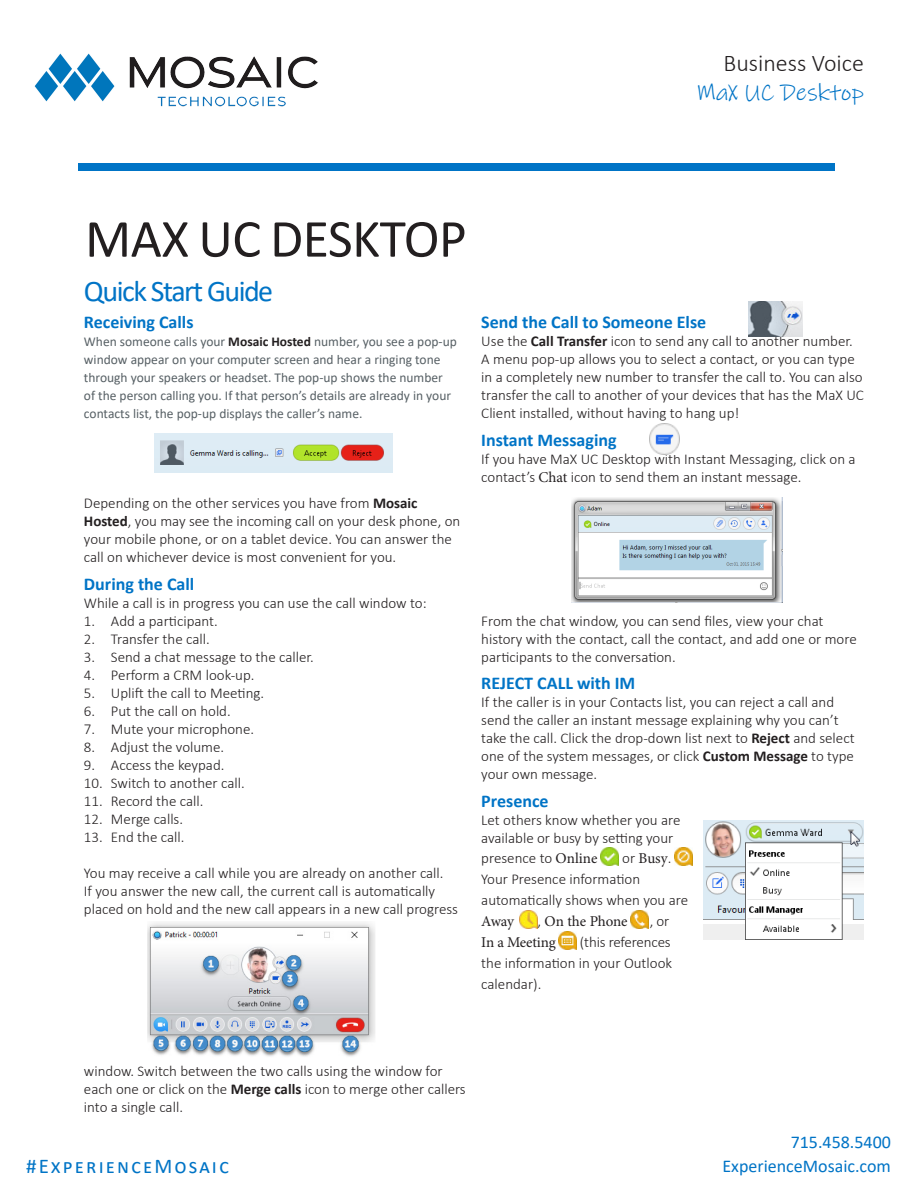
<style>
.page{position:relative;width:918px;height:1188px;background:#fff}
.page>*{position:absolute;margin:0;border:0;box-sizing:border-box;transform-origin:0 0}
.t1{font:54px "Calibri";letter-spacing:-.01em;color:#231f20}
.t2{font:30px "Calibri";letter-spacing:-.05em;color:#0074c6}
.t3{font:300 24px "Calibri";color:#231f20}
.t4{font:24px "Ink Free";color:#0074c6}
.t5{font:21px "Calibri";letter-spacing:.1em;color:#0074c6}
.Paragraph_Style_2{font:700 18px "Calibri";color:#0074c6}
.t6{font:18px "Calibri";color:#0074c6}
.Paragraph_Style_4{font:300 15px/18px "Calibri";color:#231f20}
.Paragraph_Style_4-2{font:15px "Minion Pro";letter-spacing:-.01em;color:#231f20}
.Paragraph_Style_4-3{font:13.5px/18px "Calibri";color:#576065}
.s1{font-weight:700;color:#231f20}
.s2{font-weight:700}
.s3{font-family:"Minion Pro";font-weight:400}
.s4{font-family:"Calibri";font-weight:300}
</style>
<div class="page">
<div style="left:79px;top:163px;width:756px;height:7px;background:#0074c6"></div>
<img style="left:129px;top:56px;width:189px;height:51px">
<img style="left:34px;top:53px;width:81px;height:49px">
<img style="left:154px;top:433px;width:239px;height:39px">
<img style="left:148px;top:922px;width:227px;height:135px">
<img style="left:601px;top:848px;width:18px;height:18px">
<img style="left:675px;top:848px;width:18px;height:18px">
<img style="left:519px;top:911px;width:18px;height:18px">
<img style="left:631px;top:911px;width:18px;height:18px">
<img style="left:559px;top:932px;width:18px;height:18px">
<img style="left:749px;top:302px;width:53px;height:35px">
<img style="left:649px;top:424px;width:31px;height:30px">
<img style="left:571px;top:497px;width:212px;height:106px">
<img style="left:703px;top:821px;width:161px;height:119px">
<p class="t3" style="left:724px;top:48px;width:142px">Business Voice</p>
<p class="t4" style="left:696px;top:78px;width:169px">MaX UC Desktop</p>
<p class="t1" style="left:85px;top:201px;width:383px">MAX UC DESKTOP</p>
<p class="t2" style="left:84px;top:270px;width:191px">Quick Start Guide</p>
<p class="Paragraph_Style_2" style="left:84px;top:310px;width:111px">Receiving Calls</p>
<p class="Paragraph_Style_4-3" style="left:84px;top:333px;width:374px">When someone calls your <span class="s1">Mosaic Hosted</span> number, you see a pop-up window appear on your computer screen and hear a ringing tone through your speakers or headset. The pop-up shows the number of the person calling you. If that person’s details are already in your contacts list, the pop-up displays the caller’s name.</p>
<p class="Paragraph_Style_4" style="left:84px;top:494px;width:378px">Depending on the other services you have from <span class="s2">Mosaic Hosted</span>, you may see the incoming call on your desk phone, on your mobile phone, or on a tablet device. You can answer the call on whichever device is most convenient for you.</p>
<p class="Paragraph_Style_2" style="left:84px;top:571px;width:112px">During the Call</p>
<p class="Paragraph_Style_4" style="left:84px;top:594px;width:344px">While a call is in progress you can use the call window to:</p>
<p class="Paragraph_Style_4" style="left:84px;top:612px;width:135px">1. Add a participant.</p>
<p class="Paragraph_Style_4" style="left:84px;top:630px;width:127px">2. Transfer the call.</p>
<p class="Paragraph_Style_4" style="left:84px;top:648px;width:231px">3. Send a chat message to the caller.</p>
<p class="Paragraph_Style_4" style="left:84px;top:666px;width:172px">4. Perform a CRM look-up.</p>
<p class="Paragraph_Style_4" style="left:84px;top:684px;width:182px">5. Uplift the call to Meeting.</p>
<p class="Paragraph_Style_4" style="left:84px;top:702px;width:148px">6. Put the call on hold.</p>
<p class="Paragraph_Style_4" style="left:84px;top:720px;width:172px">7. Mute your microphone.</p>
<p class="Paragraph_Style_4" style="left:84px;top:738px;width:142px">8. Adjust the volume.</p>
<p class="Paragraph_Style_4" style="left:84px;top:756px;width:142px">9. Access the keypad.</p>
<p class="Paragraph_Style_4" style="left:84px;top:774px;width:162px">10. Switch to another call.</p>
<p class="Paragraph_Style_4" style="left:84px;top:792px;width:121px">11. Record the call.</p>
<p class="Paragraph_Style_4" style="left:84px;top:810px;width:101px">12. Merge calls.</p>
<p class="Paragraph_Style_4" style="left:84px;top:828px;width:102px">13. End the call.</p>
<p class="Paragraph_Style_4" style="left:84px;top:864px;width:376px">You may receive a call while you are already on another call.<br>If you answer the new call, the current call is automatically placed on hold and the new call appears in a new call progress</p>
<p class="Paragraph_Style_2" style="left:481px;top:310px;width:226px">Send the Call to Someone Else</p>
<p class="Paragraph_Style_4" style="left:481px;top:332px;width:384px">Use the <span class="s2">Call Transfer</span> icon to send any call to another number.<br>A menu pop-up allows you to select a contact, or you can type in a completely new number to transfer the call to. You can also transfer the call to another of your devices that has the MaX UC Client installed, without having to hang up!</p>
<p class="Paragraph_Style_2" style="left:481px;top:427px;width:137px">Instant Messaging</p>
<p class="Paragraph_Style_4" style="left:481px;top:450px;width:376px">If you have MaX UC Desktop with Instant Messaging, click on a contact’s <span class="s3">Chat</span> icon to send them an instant message.</p>
<p class="Paragraph_Style_4" style="left:481px;top:612px;width:377px">From the chat window, you can send files, view your chat history with the contact, call the contact, and add one or more participants to the conversation.</p>
<p class="Paragraph_Style_2" style="left:481px;top:671px;width:156px">REJECT CALL with IM</p>
<p class="Paragraph_Style_4" style="left:481px;top:693px;width:375px">If the caller is in your Contacts list, you can reject a call and send the caller an instant message explaining why you can’t take the call. Click the drop-down list next to <span class="s2">Reject</span> and select one of the system messages, or click <span class="s2">Custom Message</span> to type your own message.</p>
<p class="Paragraph_Style_2" style="left:481px;top:788px;width:69px">Presence</p>
<p class="Paragraph_Style_4" style="left:481px;top:811px;width:201px">Let others know whether you are available or busy by setting your</p>
<p class="Paragraph_Style_4" style="left:481px;top:849px;width:118px">presence to <span class="s3">Online</span></p>
<p class="Paragraph_Style_4-2" style="left:622px;top:848px;width:51px"><span class="s4">or</span> Busy<span class="s4">.</span></p>
<p class="Paragraph_Style_4" style="left:481px;top:868px;width:208px;line-height:21px">Your Presence information automatically shows when you are<br><span class="s3">Away</span></p>
<p class="Paragraph_Style_4-2" style="left:537px;top:911px;width:91px"><span class="s4">,</span> On the Phone</p>
<p class="Paragraph_Style_4" style="left:650px;top:912px;width:21px">, or</p>
<p class="Paragraph_Style_4-2" style="left:481px;top:932px;width:76px">In a Meeting</p>
<p class="Paragraph_Style_4" style="left:481px;top:931px;width:192px;line-height:21px;text-align:justify;text-indent:99px">(this references the information in your Outlook calendar).</p>
<p class="Paragraph_Style_4" style="left:84px;top:1062px;width:383px">window. Switch between the two calls using the window for each one or click on the <span class="s2">Merge calls</span> icon to merge other callers into a single call.</p>
<p class="t5" style="left:26px;top:1151px;width:204px">#ExperienceMosaic</p>
<p class="t6" style="left:791px;top:1129px;width:102px">715.458.5400</p>
<p class="t6" style="left:722px;top:1153px;width:170px">ExperienceMosaic.com</p>
</div>
